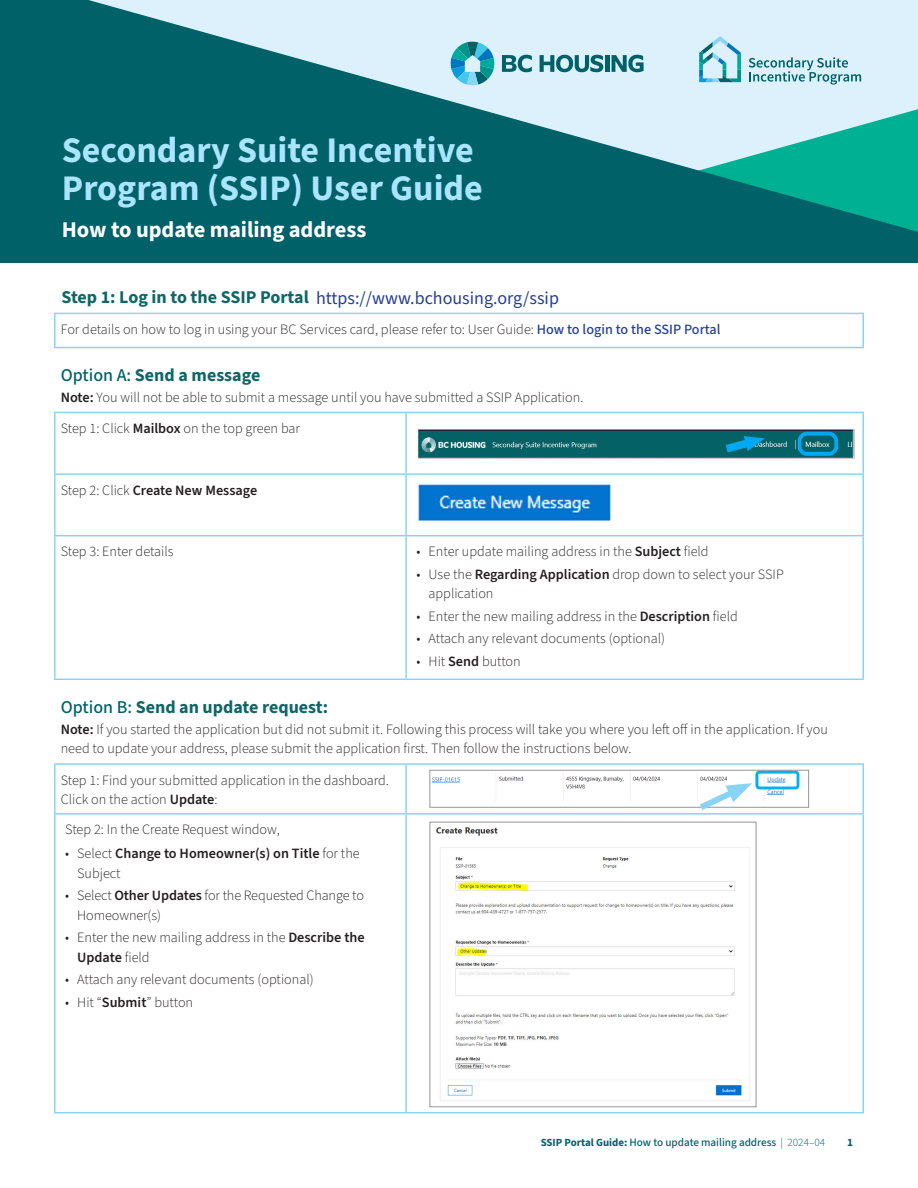
<style>
.page{position:relative;width:918px;height:1188px;background:#fff}
.page>*{position:absolute;margin:0;border:0;box-sizing:border-box;transform-origin:0 0}
.t1{font:700 36px/37.5px "Source Sans 3";color:#abe4ff}
.t2{font:700 22.5px "Source Sans 3";letter-spacing:-.005em;color:#fff}
.Step_H1_for_1-pager{font:18px "Source Sans 3";color:#253f8e}
.Step_H1_for_1-pager-2{font:700 18px "Source Sans 3";color:#106666}
.Step_H1{font:700 18px "Source Sans 3";color:#106666}
.Body{font:300 14.25px/19.5px "Source Sans Pro";color:#231f20}
.Step_H1_for_1-pager-3{font:300 14.25px/19.5px "Source Sans Pro";color:#231f20}
.Body_bullet_in_table{font:300 14.25px/19.5px "Source Sans Pro";color:#231f20}
.Body_bullet_in_table-2{font:600 14.25px/19.5px "Source Sans 3";color:#231f20}
.Body-2{font:600 14.25px "Source Sans 3";color:#231f20}
.t3{font:500 11.25px "Source Sans 3";letter-spacing:-.005em;color:#006169}
.t4{font:700 11.25px "Source Sans 3";color:#006169}
.s1{font-weight:700;color:#106666}
.s2{font-family:"Source Sans 3";font-weight:500;color:#253f8e}
.s3{font-weight:500;color:#006169}
.s4{font-family:"Source Sans 3";font-weight:600}
.s5{font-family:"Source Sans Pro";font-weight:300}
.s6{font-weight:700;font-size:10.8px}
.s7{font-weight:300}
</style>
<div class="page">
<img style="left:432px;top:772px;width:368px;height:29px">
<div style="left:430px;top:770px;width:379px;height:37px;border:1px solid #939698"></div>
<svg style="left:0;top:0;width:918px;height:263px;background:#3b8c92"></svg>
<svg style="left:435px;top:25px;width:224px;height:77px;background:#bbdee9"></svg>
<svg style="left:749px;top:57px;width:112px;height:28px;background:#a7ced8"></svg>
<svg style="left:699px;top:36px;width:42px;height:46px;background:#9ad2df"></svg>
<svg style="left:693px;top:782px;width:59px;height:28px"></svg>
<img style="left:436px;top:827px;width:314px;height:274px">
<div style="left:430px;top:822px;width:326px;height:285px;border:1px solid #939698"></div>
<img style="left:418px;top:430px;width:437px;height:29px">
<img style="left:418px;top:484px;width:193px;height:37px">
<hr style="left:54px;top:313px;width:352px;height:1px;background:#89d4f5">
<hr style="left:54px;top:314px;width:2px;height:33px;background:#89d4f5">
<hr style="left:406px;top:313px;width:458px;height:1px;background:#89d4f5">
<hr style="left:862px;top:314px;width:2px;height:33px;background:#89d4f5">
<hr style="left:54px;top:347px;width:352px;height:1px;background:#89d4f5">
<hr style="left:406px;top:347px;width:458px;height:1px;background:#89d4f5">
<hr style="left:54px;top:412px;width:352px;height:1px;background:#89d4f5">
<hr style="left:54px;top:413px;width:2px;height:60px;background:#89d4f5">
<hr style="left:406px;top:412px;width:458px;height:1px;background:#89d4f5">
<hr style="left:405px;top:413px;width:2px;height:60px;background:#89d4f5">
<hr style="left:862px;top:413px;width:2px;height:60px;background:#89d4f5">
<hr style="left:54px;top:473px;width:352px;height:2px;background:#89d4f5">
<hr style="left:54px;top:475px;width:2px;height:60px;background:#89d4f5">
<hr style="left:406px;top:473px;width:458px;height:2px;background:#89d4f5">
<hr style="left:405px;top:475px;width:2px;height:60px;background:#89d4f5">
<hr style="left:862px;top:475px;width:2px;height:60px;background:#89d4f5">
<hr style="left:54px;top:535px;width:352px;height:1px;background:#89d4f5">
<hr style="left:54px;top:536px;width:2px;height:143px;background:#89d4f5">
<hr style="left:406px;top:535px;width:458px;height:1px;background:#89d4f5">
<hr style="left:405px;top:536px;width:2px;height:143px;background:#89d4f5">
<hr style="left:862px;top:536px;width:2px;height:143px;background:#89d4f5">
<hr style="left:54px;top:679px;width:352px;height:1px;background:#89d4f5">
<hr style="left:406px;top:679px;width:458px;height:1px;background:#89d4f5">
<hr style="left:54px;top:763px;width:352px;height:2px;background:#89d4f5">
<hr style="left:54px;top:765px;width:2px;height:48px;background:#89d4f5">
<hr style="left:406px;top:763px;width:458px;height:2px;background:#89d4f5">
<hr style="left:405px;top:765px;width:2px;height:48px;background:#89d4f5">
<hr style="left:862px;top:765px;width:2px;height:48px;background:#89d4f5">
<hr style="left:54px;top:813px;width:352px;height:2px;background:#89d4f5">
<hr style="left:54px;top:815px;width:2px;height:297px;background:#89d4f5">
<hr style="left:406px;top:813px;width:458px;height:2px;background:#89d4f5">
<hr style="left:405px;top:815px;width:2px;height:297px;background:#89d4f5">
<hr style="left:862px;top:815px;width:2px;height:297px;background:#89d4f5">
<hr style="left:54px;top:1112px;width:352px;height:1px;background:#89d4f5">
<hr style="left:406px;top:1112px;width:458px;height:1px;background:#89d4f5">
<p class="t1" style="left:62px;top:131px;width:423px">Secondary Suite Incentive<br>Program (SSIP) User Guide</p>
<p class="t2" style="left:62px;top:215px;width:306px">How to update mailing address</p>
<p class="Step_H1_for_1-pager" style="left:62px;top:287px;width:499px"><span class="s1">Step 1: Log in to the SSIP Portal</span> https://www.bchousing.org/ssip</p>
<p class="Body" style="left:61px;top:320px;width:661px">For details on how to log in using your BC Services card, please refer to: User Guide: <span class="s2">How to login to the SSIP Portal</span></p>
<p class="Step_H1" style="left:61px;top:363px;width:201px"><span class="s3">Option A:</span> Send a message</p>
<p class="Body" style="left:61px;top:388px;width:524px"><span class="s4">Note:</span> You will not be able to submit a message until you have submitted a SSIP Application.</p>
<p class="Body" style="left:61px;top:419px;width:241px">Step 1: Click <span class="s4">Mailbox</span> on the top green bar</p>
<p class="Body-2" style="left:61px;top:481px;width:198px"><span class="s5">Step 2: Click</span> Create New Message</p>
<p class="Body" style="left:61px;top:542px;width:114px">Step 3: Enter details</p>
<p class="Body" style="left:417px;top:542px;width:294px">• Enter update mailing address in the <span class="s4">Subject</span> field</p>
<p class="Body" style="left:429px;top:565px;width:357px;text-indent:-12px">• Use the <span class="s4">Regarding Application</span> drop down to select your SSIP application</p>
<p class="Body" style="left:417px;top:607px;width:323px">• Enter the new mailing address in the <span class="s4">Description</span> field</p>
<p class="Body" style="left:417px;top:629px;width:250px">• Attach any relevant documents (optional)</p>
<p class="Body" style="left:417px;top:652px;width:106px">• Hit <span class="s4">Send</span> button</p>
<p class="Step_H1_for_1-pager-2" style="left:61px;top:695px;width:269px"><span class="s3">Option B:</span> Send an update request:</p>
<p class="Step_H1_for_1-pager-3" style="left:61px;top:720px;width:769px"><span class="s4">Note:</span> If you started the application but did not submit it. Following this process will take you where you left off in the application. If you need to update your address, please submit the application first. Then follow the instructions below.</p>
<p class="Body" style="left:61px;top:771px;width:330px">Step 1: Find your submitted application in the dashboard.<br>Click on the action <span class="s4">Update</span>:</p>
<p class="Body_bullet_in_table" style="left:65px;top:820px;width:216px">Step 2: In the Create Request window,</p>
<p class="Body_bullet_in_table-2" style="left:77px;top:844px;width:284px;text-indent:-12px"><span class="s5">• Select</span> Change to Homeowner(s) on Title <span class="s5">for the<br>Subject</span></p>
<p class="Body_bullet_in_table" style="left:77px;top:886px;width:288px;text-indent:-12px">• Select <span class="s4">Other Updates</span> for the Requested Change to<br>Homeowner(s)</p>
<p class="Body_bullet_in_table" style="left:77px;top:928px;width:289px;text-indent:-12px">• Enter the new mailing address in the <span class="s4">Describe the<br>Update</span> field</p>
<p class="Body_bullet_in_table" style="left:65px;top:970px;width:250px">• Attach any relevant documents (optional)</p>
<p class="Body_bullet_in_table" style="left:65px;top:993px;width:129px">• Hit “<span class="s4">Submit</span>” button</p>
<p class="t3" style="left:541px;top:1135px;width:286px"><span class="s6">SSIP Portal Guide:</span> How to update mailing address <span class="s7">| 2024–04</span></p>
<p class="t4" style="left:847px;top:1135px;width:7px">1</p>
</div>
